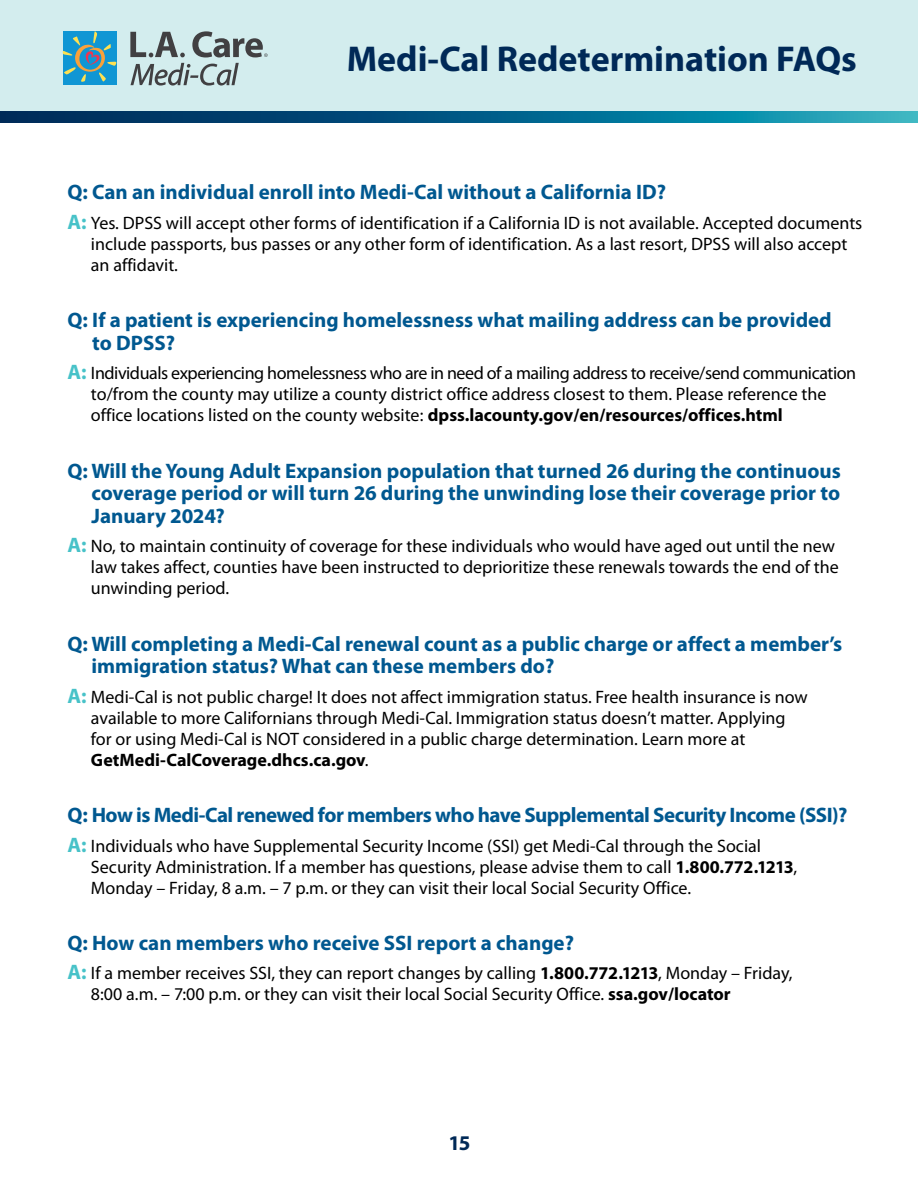
<style>
.page{position:relative;width:918px;height:1188px;background:#fff}
.page>*{position:absolute;margin:0;border:0;box-sizing:border-box;transform-origin:0 0}
.t1{font:700 36px "Myriad Pro";color:#002957}
.t2{font:700 21px/22.5px "Myriad Pro";color:#005890}
.t3{font:700 21px "Myriad Pro";letter-spacing:-.025em;color:#005890}
.t4{font:700 21px "Myriad Pro";color:#002957}
.t5{font:18px/21px "Myriad Pro";color:#000}
.t6{font:18px/21px "Myriad Pro";letter-spacing:-.025em;color:#000}
.s1{font-weight:700;font-size:21px;color:#47c2c8}
.s2{font-weight:700}
</style>
<div class="page">
<div style="left:0;top:0;width:918px;height:120px;background:#d3edee"></div>
<svg style="left:0;top:112px;width:918px;height:11px;background:#076188"></svg>
<div style="left:63px;top:31px;width:53px;height:54px;background:#1096d4"></div>
<svg style="left:63px;top:31px;width:53px;height:51px"></svg>
<svg style="left:130px;top:32px;width:55px;height:25px"></svg>
<svg style="left:131px;top:63px;width:108px;height:23px"></svg>
<svg style="left:192px;top:31px;width:76px;height:26px"></svg>
<h1 class="t1" style="left:347px;top:36px;width:512px">Medi-Cal Redetermination FAQs</h1>
<p class="t2" style="left:67px;top:180px;width:600px">Q: Can an individual enroll into Medi-Cal without a California ID?</p>
<p class="t5" style="left:91px;top:212px;width:773px;text-indent:-23px"><span class="s1">A:</span> Yes. DPSS will accept other forms of identification if a California ID is not available. Accepted documents include passports, bus passes or any other form of identification. As a last resort, DPSS will also accept an affidavit.</p>
<p class="t2" style="left:92px;top:308px;width:741px;text-indent:-25px">Q: If a patient is experiencing homelessness what mailing address can be provided to DPSS?</p>
<p class="t6" style="left:91px;top:363px;width:767px;text-indent:-23px"><span class="s1">A:</span> Individuals experiencing homelessness who are in need of a mailing address to receive/send communication to/from the county may utilize a county district office address closest to them. Please reference the office locations listed on the county website: <span class="s2">dpss.lacounty.gov/en/resources/offices.html</span></p>
<p class="t2" style="left:91px;top:459px;width:751px;text-align:justify;text-indent:-24px">Q: Will the Young Adult Expansion population that turned 26 during the continuous coverage period or will turn 26 during the unwinding lose their coverage prior to January 2024?</p>
<p class="t5" style="left:91px;top:535px;width:749px;text-indent:-23px"><span class="s1">A:</span> No, to maintain continuity of coverage for these individuals who would have aged out until the new law takes affect, counties have been instructed to deprioritize these renewals towards the end of the unwinding period.</p>
<p class="t2" style="left:91px;top:632px;width:752px;text-indent:-24px">Q: Will completing a Medi-Cal renewal count as a public charge or affect a member’s immigration status? What can these members do?</p>
<p class="t5" style="left:91px;top:686px;width:718px;text-indent:-23px"><span class="s1">A:</span> Medi-Cal is not public charge! It does not affect immigration status. Free health insurance is now available to more Californians through Medi-Cal. Immigration status doesn’t matter. Applying for or using Medi-Cal is NOT considered in a public charge determination. Learn more at <span class="s2">GetMedi-CalCoverage.dhcs.ca.gov</span>.</p>
<p class="t3" style="left:68px;top:801px;width:782px">Q: How is Medi-Cal renewed for members who have Supplemental Security Income (SSI)?</p>
<p class="t5" style="left:91px;top:835px;width:708px;text-indent:-23px"><span class="s1">A:</span> Individuals who have Supplemental Security Income (SSI) get Medi-Cal through the Social<br>Security Administration. If a member has questions, please advise them to call <span class="s2">1.800.772.1213</span>,<br>Monday – Friday, 8 a.m. – 7 p.m. or they can visit their local Social Security Office.</p>
<p class="t2" style="left:68px;top:931px;width:508px">Q: How can members who receive SSI report a change?</p>
<p class="t5" style="left:91px;top:963px;width:703px;text-indent:-23px"><span class="s1">A:</span> If a member receives SSI, they can report changes by calling <span class="s2">1.800.772.1213</span>, Monday – Friday,<br>8:00 a.m. – 7:00 p.m. or they can visit their local Social Security Office. <span class="s2">ssa.gov/locator</span></p>
<p class="t4" style="left:449px;top:1129px;width:24px">15</p>
</div>
